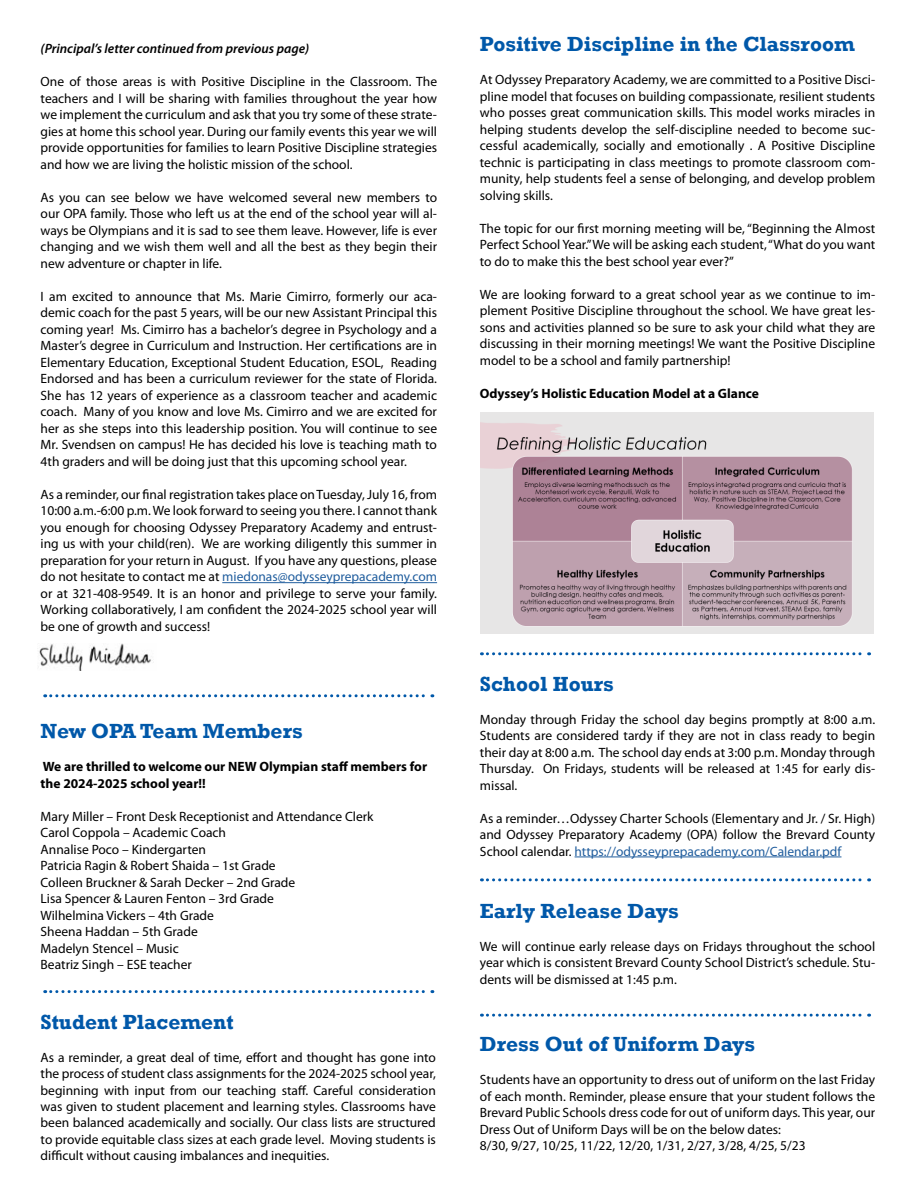
<style>
.page{position:relative;width:918px;height:1188px;background:#fff}
.page>*{position:absolute;margin:0;border:0;box-sizing:border-box;transform-origin:0 0}
.t1{font:700 21px "Rockwell";color:#0058a9}
.t2{font:13.5px/16.5px "Myriad Pro";color:#000;text-align:justify}
.t3{font:700 13.5px/16.5px "Myriad Pro";color:#000}
.t4{font:italic 600 13.5px "Myriad Pro";color:#000}
.s1{color:#215e9e}
</style>
<div class="page">
<hr style="left:575px;top:857px;width:266px;height:1px;background:#215e9e">
<img style="left:39px;top:644px;width:112px;height:26px">
<hr style="left:222px;top:582px;width:215px;height:1px;background:#215e9e">
<svg style="left:45px;top:694px;width:388px;height:3px"></svg>
<svg style="left:481px;top:652px;width:389px;height:3px"></svg>
<svg style="left:481px;top:878px;width:389px;height:3px"></svg>
<svg style="left:481px;top:1014px;width:389px;height:3px"></svg>
<svg style="left:45px;top:990px;width:388px;height:3px"></svg>
<img style="left:481px;top:412px;width:393px;height:221px">
<p class="t4" style="left:41px;top:41px;width:270px">(Principal’s letter continued from previous page)</p>
<p class="t2" style="left:41px;top:74px;width:398px">One of those areas is with Positive Discipline in the Classroom. The teachers and I will be sharing with families throughout the year how we implement the curriculum and ask that you try some of these strate&shy;gies at home this school year. During our family events this year we will provide opportunities for families to learn Positive Discipline strategies and how we are living the holistic mission of the school.</p>
<p class="t2" style="left:41px;top:189px;width:398px">As you can see below we have welcomed several new members to our OPA family. Those who left us at the end of the school year will al&shy;ways be Olympians and it is sad to see them leave. However, life is ever changing and we wish them well and all the best as they begin their new adventure or chapter in life.</p>
<p class="t2" style="left:41px;top:288px;width:398px">I am excited to announce that Ms. Marie Cimirro, formerly our aca&shy;demic coach for the past 5 years, will be our new Assistant Principal this coming year! Ms. Cimirro has a bachelor’s degree in Psychology and a Master’s degree in Curriculum and Instruction. Her certifications are in Elementary Education, Exceptional Student Education, ESOL, Reading Endorsed and has been a curriculum reviewer for the state of Florida.<br>She has 12 years of experience as a classroom teacher and academic coach. Many of you know and love Ms. Cimirro and we are excited for her as she steps into this leadership position. You will continue to see Mr. Svendsen on campus! He has decided his love is teaching math to 4th graders and will be doing just that this upcoming school year.</p>
<p class="t2" style="left:41px;top:486px;width:398px">As a reminder, our final registration takes place on Tuesday, July 16, from 10:00 a.m.-6:00 p.m. We look forward to seeing you there. I cannot thank you enough for choosing Odyssey Preparatory Academy and entrust&shy;ing us with your child(ren). We are working diligently this summer in preparation for your return in August. If you have any questions, please do not hesitate to contact me at <span class="s1">miedonas@odysseyprepacademy.com </span>or at 321-408-9549. It is an honor and privilege to serve your family.<br>Working collaboratively, I am confident the 2024-2025 school year will be one of growth and success!</p>
<h1 class="t1" style="left:41px;top:719px;width:264px">New OPA Team Members</h1>
<p class="t3" style="left:41px;top:759px;width:388px">We are thrilled to welcome our NEW Olympian staff members for the 2024-2025 school year!!</p>
<p class="t2" style="left:41px;top:808px;width:334px;text-align:left">Mary Miller – Front Desk Receptionist and Attendance Clerk Carol Coppola – Academic Coach<br>Annalise Poco – Kindergarten<br>Patricia Ragin &amp; Robert Shaida – 1st Grade<br>Colleen Bruckner &amp; Sarah Decker – 2nd Grade<br>Lisa Spencer &amp; Lauren Fenton – 3rd Grade<br>Wilhelmina Vickers – 4th Grade<br>Sheena Haddan – 5th Grade<br>Madelyn Stencel – Music<br>Beatriz Singh – ESE teacher</p>
<h1 class="t1" style="left:41px;top:1009px;width:194px">Student Placement</h1>
<p class="t2" style="left:41px;top:1049px;width:397px">As a reminder, a great deal of time, effort and thought has gone into the process of student class assignments for the 2024-2025 school year, beginning with input from our teaching staff. Careful consideration was given to student placement and learning styles. Classrooms have been balanced academically and socially. Our class lists are structured to provide equitable class sizes at each grade level. Moving students is difficult without causing imbalances and inequities.</p>
<h1 class="t1" style="left:480px;top:31px;width:376px">Positive Discipline in the Classroom</h1>
<p class="t2" style="left:480px;top:72px;width:397px">At Odyssey Preparatory Academy, we are committed to a Positive Disci&shy;pline model that focuses on building compassionate, resilient students who posses great communication skills. This model works miracles in helping students develop the self-discipline needed to become suc&shy;cessful academically, socially and emotionally . A Positive Discipline technic is participating in class meetings to promote classroom com&shy;munity, help students feel a sense of belonging, and develop problem solving skills.</p>
<p class="t2" style="left:480px;top:220px;width:397px">The topic for our first morning meeting will be, “Beginning the Almost Perfect School Year.” We will be asking each student, “What do you want to do to make this the best school year ever?”</p>
<p class="t2" style="left:480px;top:286px;width:397px">We are looking forward to a great school year as we continue to im&shy;plement Positive Discipline throughout the school. We have great les&shy;sons and activities planned so be sure to ask your child what they are discussing in their morning meetings! We want the Positive Discipline model to be a school and family partnership!</p>
<p class="t3" style="left:480px;top:385px;width:281px">Odyssey’s Holistic Education Model at a Glance</p>
<h1 class="t1" style="left:480px;top:671px;width:136px">School Hours</h1>
<p class="t2" style="left:480px;top:711px;width:397px">Monday through Friday the school day begins promptly at 8:00 a.m.<br>Students are considered tardy if they are not in class ready to begin their day at 8:00 a.m. The school day ends at 3:00 p.m. Monday through Thursday. On Fridays, students will be released at 1:45 for early dis&shy;missal.</p>
<p class="t2" style="left:480px;top:810px;width:397px">As a reminder…Odyssey Charter Schools (Elementary and Jr. / Sr. High) and Odyssey Preparatory Academy (OPA) follow the Brevard County School calendar. <span class="s1">https://odysseyprepacademy.com/Calendar.pdf</span></p>
<h1 class="t1" style="left:480px;top:898px;width:200px">Early Release Days</h1>
<p class="t2" style="left:480px;top:938px;width:397px">We will continue early release days on Fridays throughout the school year which is consistent Brevard County School District’s schedule. Stu&shy;dents will be dismissed at 1:45 p.m.</p>
<h1 class="t1" style="left:480px;top:1031px;width:277px">Dress Out of Uniform Days</h1>
<p class="t2" style="left:480px;top:1072px;width:397px;text-align:left">Students have an opportunity to dress out of uniform on the last Friday of each month. Reminder, please ensure that your student follows the Brevard Public Schools dress code for out of uniform days. This year, our Dress Out of Uniform Days will be on the below dates:<br>8/30, 9/27, 10/25, 11/22, 12/20, 1/31, 2/27, 3/28, 4/25, 5/23</p>
</div>
